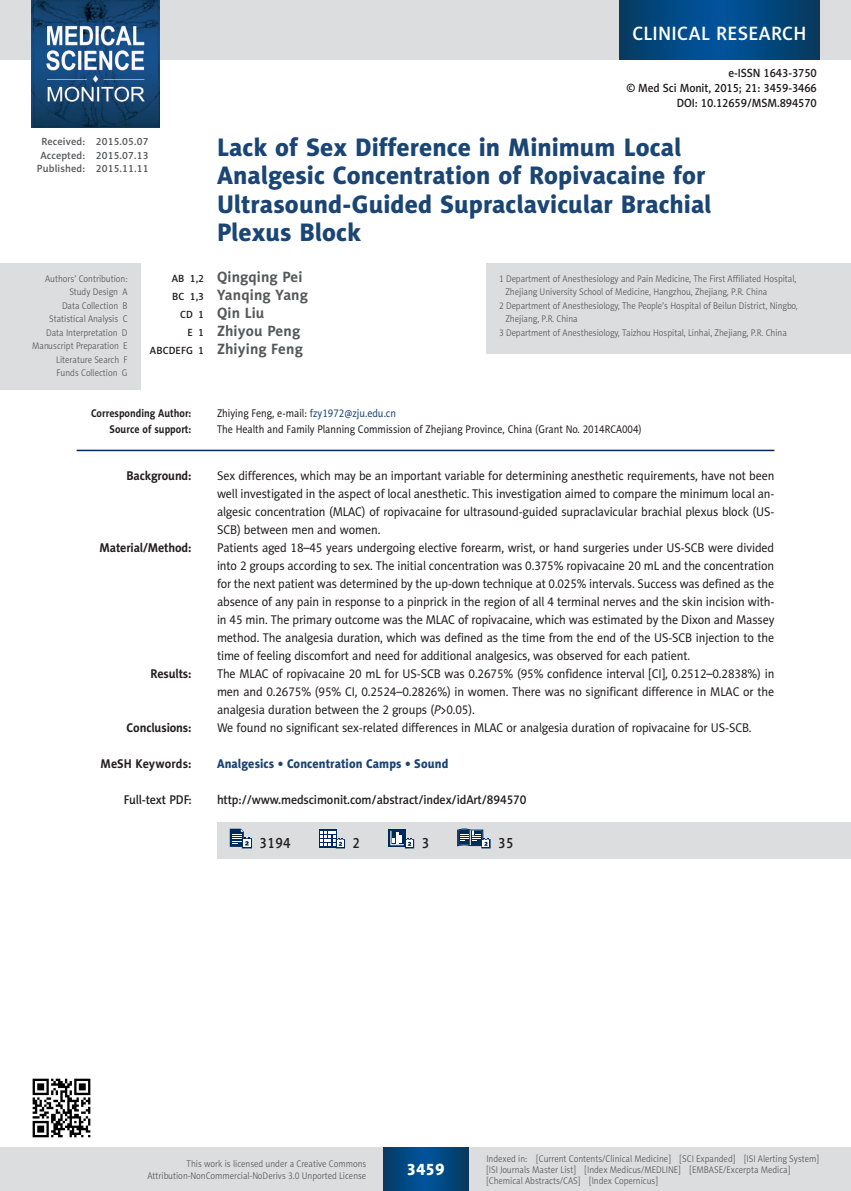
<style>
.page{position:relative;width:851px;height:1191px;background:#fff}
.page>*{position:absolute;margin:0;border:0;box-sizing:border-box;transform-origin:0 0}
.MSM_Tytul{font:25.5px/28.5px "Naomi Sans EFN Heavy";color:#1a4574}
.t1{font:19.5px "Naomi Sans EFN Medium";letter-spacing:.015em;color:#fff}
.t2{font:16.5px "Naomi Sans EFN Heavy";color:#fff}
.MSM_Autorzy{font:700 15px "Naomi Sans EFN";letter-spacing:.01em;color:#57585a}
.MSM_dane{font:15px "Naomi Sans EFN Medium";letter-spacing:.03em;color:#231f20;scale:.9 1}
.MSM_Summary_body{font:12.75px/18px "Naomi Sans EFN";letter-spacing:-.01em;color:#231f20;text-align:justify;scale:.95 1}
.MSM_full_text_pdf{font:12.75px "Naomi Sans EFN Medium";letter-spacing:-.01em;color:#231f20;scale:.95 1}
.MSM_Summary_body-2{font:700 12.75px "Naomi Sans EFN";letter-spacing:-.01em;color:#231f20;scale:.95 1}
.MSM_keywords{font:12.75px "Naomi Sans EFN Heavy";letter-spacing:.005em;color:#1a4574;scale:.95 1}
.MSM_keywords-2{font:700 12.75px "Naomi Sans EFN";letter-spacing:.005em;color:#231f20;scale:.95 1}
.MSM_full_text_pdf-2{font:12px "Naomi Sans EFN Medium";letter-spacing:-.01em;color:#231f20;scale:.95 1}
.MSM_Support{font:11.25px "Naomi Sans EFN";color:#231f20;scale:.9 1}
.MSM_Adres{font:11.25px "Naomi Sans EFN";color:#231f20;scale:.9 1}
.MSM_Adres-2{font:700 11.25px "Naomi Sans EFN";color:#231f20;scale:.9 1}
.MSM_Support-2{font:700 11.25px "Naomi Sans EFN";color:#231f20;scale:.9 1}
.t3{font:10.5px "Naomi Sans EFN Medium";letter-spacing:.01em;color:#57585a}
.MSM_Afiliacja{font:9.75px/11.2px "Naomi Sans EFN Light";color:#57585a;scale:.9 1}
.s1{font-family:"Naomi Sans EFN Medium";font-weight:400;font-size:10.5px;color:#231f20}
.s2{color:#1a4574}
.s3{font-style:italic}
</style>
<div class="page">
<div style="left:217px;top:822px;width:633px;height:36px;background:#dcdddf"></div>
<svg style="left:230px;top:828px;width:22px;height:20px"></svg>
<div style="left:319px;top:829px;width:17px;height:18px;background:#00295c"></div>
<svg style="left:320px;top:830px;width:25px;height:18px"></svg>
<div style="left:388px;top:829px;width:18px;height:18px;background:#00295c"></div>
<svg style="left:390px;top:831px;width:24px;height:17px"></svg>
<svg style="left:457px;top:828px;width:33px;height:20px"></svg>
<hr style="left:77px;top:450px;width:697px;height:1px;background:#00295c">
<div style="left:0;top:264px;width:140px;height:126px;background:#dcdddf"></div>
<div style="left:486px;top:264px;width:364px;height:90px;background:#dcdddf"></div>
<img style="left:32px;top:1078px;width:59px;height:60px">
<div style="left:0;top:1148px;width:850px;height:43px;background:#dcdddf"></div>
<svg style="left:383px;top:1147px;width:85px;height:43px;background:#02477e"></svg>
<div style="left:0;top:0;width:850px;height:60px;background:#dcdddf"></div>
<svg style="left:619px;top:0;width:200px;height:60px;background:#02477e"></svg>
<img style="left:32px;top:0;width:127px;height:128px">
<h2 class="t1" style="left:632px;top:22px;width:175px">CLINICAL RESEARCH</h2>
<p class="MSM_full_text_pdf-2" style="left:728px;top:66px;width:95px">e-ISSN 1643-3750</p>
<p class="MSM_full_text_pdf-2" style="left:626px;top:81px;width:202px">© Med Sci Monit, 2015; 21: 3459-3466</p>
<p class="MSM_full_text_pdf-2" style="left:676px;top:96px;width:149px">DOI: 10.12659/MSM.894570</p>
<p class="MSM_Tytul" style="left:217px;top:132px;width:496px">Lack of Sex Difference in Minimum Local Analgesic Concentration of Ropivacaine for Ultrasound-Guided Supraclavicular Brachial Plexus Block</p>
<p class="MSM_Autorzy" style="left:172px;top:268px;width:132px"><span class="s1">AB 1,2</span> Qingqing Pei</p>
<p class="MSM_Autorzy" style="left:172px;top:286px;width:137px"><span class="s1">BC 1,3</span> Yanqing Yang</p>
<p class="MSM_Autorzy" style="left:180px;top:304px;width:86px"><span class="s1">CD 1</span> Qin Liu</p>
<p class="MSM_Autorzy" style="left:187px;top:322px;width:114px"><span class="s1">E 1</span> Zhiyou Peng</p>
<p class="MSM_Autorzy" style="left:150px;top:340px;width:154px"><span class="s1">ABCDEFG 1</span> Zhiying Feng</p>
<p class="t3" style="left:41px;top:136px;width:109px">Received: 2015.05.07</p>
<p class="t3" style="left:40px;top:149px;width:110px">Accepted: 2015.07.13</p>
<p class="t3" style="left:37px;top:163px;width:113px">Published: 2015.11.11</p>
<p class="MSM_Afiliacja" style="left:45px;top:273px;width:93px">Authors’ Contribution:</p>
<p class="MSM_Afiliacja" style="left:69px;top:286px;width:66px">Study Design A</p>
<p class="MSM_Afiliacja" style="left:62px;top:300px;width:74px">Data Collection B</p>
<p class="MSM_Afiliacja" style="left:49px;top:313px;width:89px">Statistical Analysis C</p>
<p class="MSM_Afiliacja" style="left:46px;top:327px;width:92px">Data Interpretation D</p>
<p class="MSM_Afiliacja" style="left:32px;top:340px;width:107px">Manuscript Preparation E</p>
<p class="MSM_Afiliacja" style="left:56px;top:354px;width:81px">Literature Search F</p>
<p class="MSM_Afiliacja" style="left:57px;top:367px;width:80px">Funds Collection G</p>
<p class="MSM_Afiliacja" style="left:505px;top:272px;width:325px;line-height:13.5px;text-indent:-6px">1 Department of Anesthesiology and Pain Medicine, The First Affiliated Hospital,<br>Zhejiang University School of Medicine, Hangzhou, Zhejiang, P.R. China</p>
<p class="MSM_Afiliacja" style="left:505px;top:299px;width:326px;line-height:13.5px;text-indent:-6px">2 Department of Anesthesiology, The People’s Hospital of Beilun District, Ningbo,<br>Zhejiang, P.R. China</p>
<p class="MSM_Afiliacja" style="left:499px;top:327px;width:321px">3 Department of Anesthesiology, Taizhou Hospital, Linhai, Zhejiang, P.R. China</p>
<p class="MSM_Adres-2" style="left:91px;top:406px;width:113px">Corresponding Author:</p>
<p class="MSM_Adres" style="left:217px;top:406px;width:200px">Zhiying Feng, e-mail: <span class="s2">fzy1972@zju.edu.cn</span></p>
<p class="MSM_Support-2" style="left:110px;top:422px;width:92px">Source of support:</p>
<p class="MSM_Support" style="left:217px;top:422px;width:473px">The Health and Family Planning Commission of Zhejiang Province, China (Grant No. 2014RCA004)</p>
<p class="MSM_Summary_body-2" style="left:126px;top:468px;width:70px">Background:</p>
<p class="MSM_Summary_body" style="left:217px;top:467px;width:588px">Sex differences, which may be an important variable for determining anesthetic requirements, have not been well investigated in the aspect of local anesthetic. This investigation aimed to compare the minimum local an&shy;algesic concentration (MLAC) of ropivacaine for ultrasound-guided supraclavicular brachial plexus block (US-SCB) between men and women.</p>
<p class="MSM_Summary_body-2" style="left:100px;top:540px;width:98px">Material/Method:</p>
<p class="MSM_Summary_body" style="left:217px;top:539px;width:588px">Patients aged 18–45 years undergoing elective forearm, wrist, or hand surgeries under US-SCB were divided into 2 groups according to sex. The initial concentration was 0.375% ropivacaine 20 mL and the concentration for the next patient was determined by the up-down technique at 0.025% intervals. Success was defined as the absence of any pain in response to a pinprick in the region of all 4 terminal nerves and the skin incision with&shy;in 45 min. The primary outcome was the MLAC of ropivacaine, which was estimated by the Dixon and Massey method. The analgesia duration, which was defined as the time from the end of the US-SCB injection to the time of feeling discomfort and need for additional analgesics, was observed for each patient.</p>
<p class="MSM_Summary_body-2" style="left:150px;top:666px;width:45px">Results:</p>
<p class="MSM_Summary_body" style="left:217px;top:665px;width:588px">The MLAC of ropivacaine 20 mL for US-SCB was 0.2675% (95% confidence interval [CI], 0.2512–0.2838%) in men and 0.2675% (95% CI, 0.2524–0.2826%) in women. There was no significant difference in MLAC or the analgesia duration between the 2 groups (<span class="s3">P</span>&gt;0.05).</p>
<p class="MSM_Summary_body-2" style="left:127px;top:720px;width:70px">Conclusions:</p>
<p class="MSM_Summary_body" style="left:217px;top:719px;width:564px">We found no significant sex-related differences in MLAC or analgesia duration of ropivacaine for US-SCB.</p>
<p class="MSM_keywords-2" style="left:100px;top:756px;width:97px">MeSH Keywords:</p>
<p class="MSM_keywords" style="left:217px;top:756px;width:245px">Analgesics • Concentration Camps • Sound</p>
<p class="MSM_full_text_pdf" style="left:124px;top:792px;width:73px">Full-text PDF:</p>
<p class="MSM_full_text_pdf" style="left:217px;top:792px;width:327px">http://www.medscimonit.com/abstract/index/idArt/894570</p>
<p class="MSM_dane" style="left:259px;top:834px;width:36px">3194</p>
<p class="MSM_dane" style="left:352px;top:834px;width:10px">2</p>
<p class="MSM_dane" style="left:421px;top:834px;width:10px">3</p>
<p class="MSM_dane" style="left:498px;top:834px;width:19px">35</p>
<p class="MSM_Afiliacja" style="left:147px;top:1158px;width:245px;text-align:right">This work is licensed under a Creative Commons<br>Attribution-NonCommercial-NoDerivs 3.0 Unported License</p>
<p class="t2" style="left:406px;top:1159px;width:40px">3459</p>
<p class="MSM_Afiliacja" style="left:486px;top:1152px;width:371px">Indexed in: [Current Contents/Clinical Medicine] [SCI Expanded] [ISI Alerting System] [ISI Journals Master List] [Index Medicus/MEDLINE] [EMBASE/Excerpta Medica] [Chemical Abstracts/CAS] [Index Copernicus]</p>
</div>
